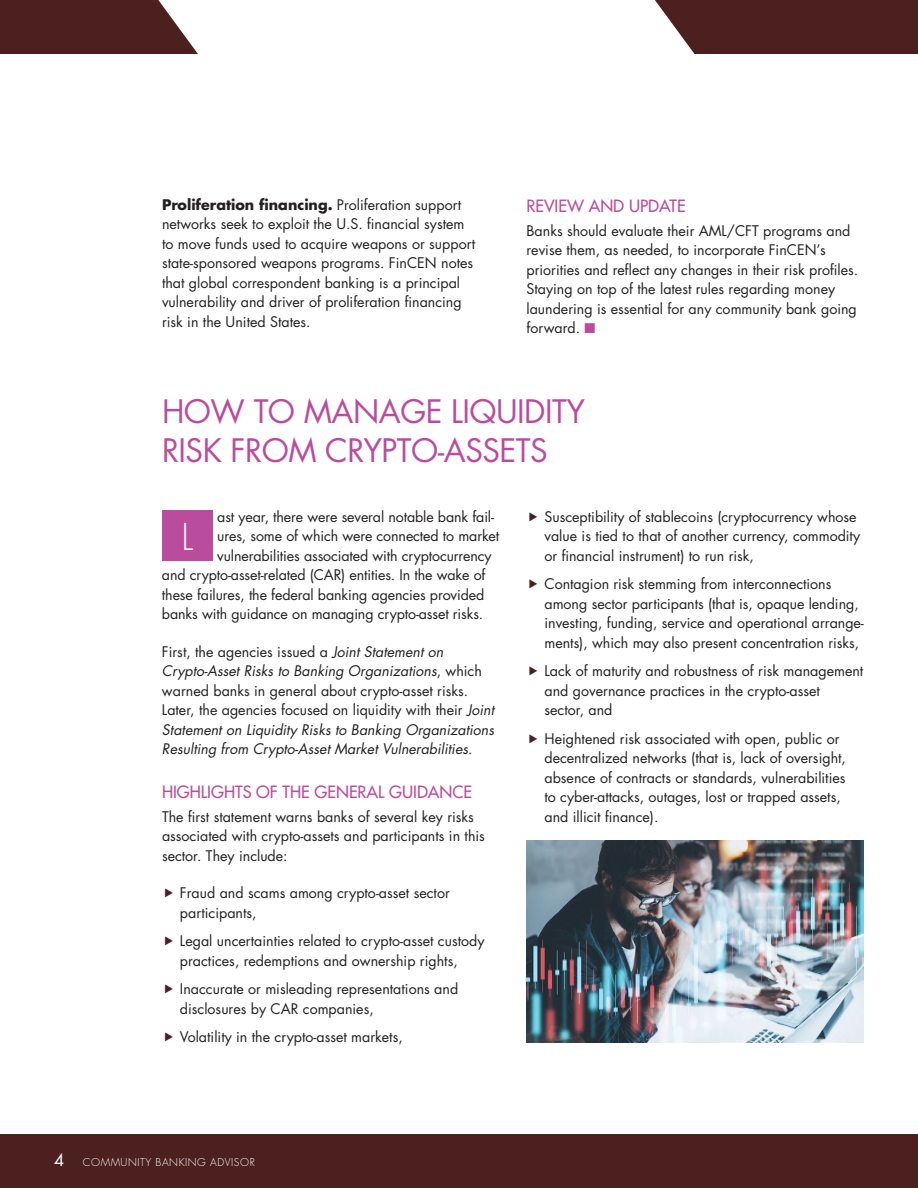
<style>
.page{position:relative;width:918px;height:1188px;background:#fff}
.page>*{position:absolute;margin:0;border:0;box-sizing:border-box;transform-origin:0 0}
.t1{font:300 36px "Futura Std";color:#fff}
.t2{font:31.5px/39px "Futura Std";letter-spacing:-.015em;color:#ba4c9d}
.t3{font:500 16.5px "Futura Std";color:#ba4c9d}
.t4{font:16.5px "Futura Std";color:#fff}
.t5{font:14.25px/19.5px "Futura Std";color:#231f20}
.t6{font:italic 14.25px/19.5px "Futura Std";color:#231f20}
.t7{font:300 10.5px "Futura Std";letter-spacing:.05em;color:#fff}
.s1{font-weight:700}
.s2{color:#ba4c9d}
.s3{font-style:normal}
</style>
<div class="page">
<svg style="left:0;top:0;width:198px;height:54px;background:#5c3533"></svg>
<div style="left:0;top:1134px;width:918px;height:54px;background:#4b201e"></div>
<svg style="left:655px;top:0;width:263px;height:54px;background:#58302e"></svg>
<div style="left:162px;top:510px;width:51px;height:51px;background:#ba4c9d"></div>
<img style="left:526px;top:840px;width:338px;height:202px">
<p class="t5" style="left:162px;top:195px;width:315px"><span class="s1">Proliferation financing.</span> Proliferation support networks seek to exploit the U.S. financial system to move funds used to acquire weapons or support state-sponsored weapons programs. FinCEN notes that global correspondent banking is a principal vulnerability and driver of proliferation financing risk in the United States.</p>
<p class="t3" style="left:526px;top:195px;width:161px">REVIEW AND UPDATE</p>
<p class="t5" style="left:526px;top:221px;width:333px">Banks should evaluate their AML/CFT programs and revise them, as needed, to incorporate FinCEN’s priorities and reflect any changes in their risk profiles.<br>Staying on top of the latest rules regarding money laundering is essential for any community bank going forward. <span class="s2">■</span></p>
<h2 class="t2" style="left:162px;top:393px;width:425px">HOW TO MANAGE LIQUIDITY<br>RISK FROM CRYPTO-ASSETS</h2>
<p class="t5" style="left:217px;top:507px;width:278px">ast year, there were several notable bank fail-</p>
<p class="t5" style="left:217px;top:526px;width:284px">ures, some of which were connected to market</p>
<p class="t5" style="left:217px;top:546px;width:276px">vulnerabilities associated with cryptocurrency</p>
<p class="t5" style="left:162px;top:565px;width:325px">and crypto-asset-related (CAR) entities. In the wake of</p>
<p class="t5" style="left:162px;top:585px;width:324px">these failures, the federal banking agencies provided</p>
<p class="t5" style="left:162px;top:604px;width:323px">banks with guidance on managing crypto-asset risks.</p>
<p class="t6" style="left:162px;top:642px;width:334px"><span class="s3">First, the agencies issued a</span> Joint Statement on Crypto-Asset Risks to Banking Organizations<span class="s3">, which warned banks in general about crypto-asset risks.<br>Later, the agencies focused on liquidity with their</span> Joint Statement on Liquidity Risks to Banking Organizations Resulting from Crypto-Asset Market Vulnerabilities<span class="s3">.</span></p>
<p class="t3" style="left:162px;top:781px;width:312px">HIGHLIGHTS OF THE GENERAL GUIDANCE</p>
<p class="t5" style="left:162px;top:807px;width:324px">The first statement warns banks of several key risks associated with crypto-assets and participants in this sector. They include:</p>
<p class="t5" style="left:180px;top:883px;width:271px">Fraud and scams among crypto-asset sector participants,</p>
<p class="t5" style="left:180px;top:931px;width:306px">Legal uncertainties related to crypto-asset custody practices, redemptions and ownership rights,</p>
<p class="t5" style="left:180px;top:979px;width:280px">Inaccurate or misleading representations and disclosures by CAR companies,</p>
<p class="t5" style="left:180px;top:1027px;width:224px">Volatility in the crypto-asset markets,</p>
<h1 class="t1" style="left:181px;top:515px;width:13px">L</h1>
<p class="t4" style="left:54px;top:1149px;width:12px">4</p>
<p class="t7" style="left:83px;top:1155px;width:173px">COMMUNITY BANKING ADVISOR</p>
<p class="t5" style="left:544px;top:507px;width:317px">Susceptibility of stablecoins (cryptocurrency whose value is tied to that of another currency, commodity or financial instrument) to run risk,</p>
<p class="t5" style="left:544px;top:574px;width:321px">Contagion risk stemming from interconnections among sector participants (that is, opaque lending, investing, funding, service and operational arrange&shy;ments), which may also present concentration risks,</p>
<p class="t5" style="left:544px;top:661px;width:320px">Lack of maturity and robustness of risk management and governance practices in the crypto-asset<br>sector, and</p>
<p class="t5" style="left:544px;top:729px;width:303px">Heightened risk associated with open, public or decentralized networks (that is, lack of oversight, absence of contracts or standards, vulnerabilities to cyber-attacks, outages, lost or trapped assets, and illicit finance).</p>
</div>
